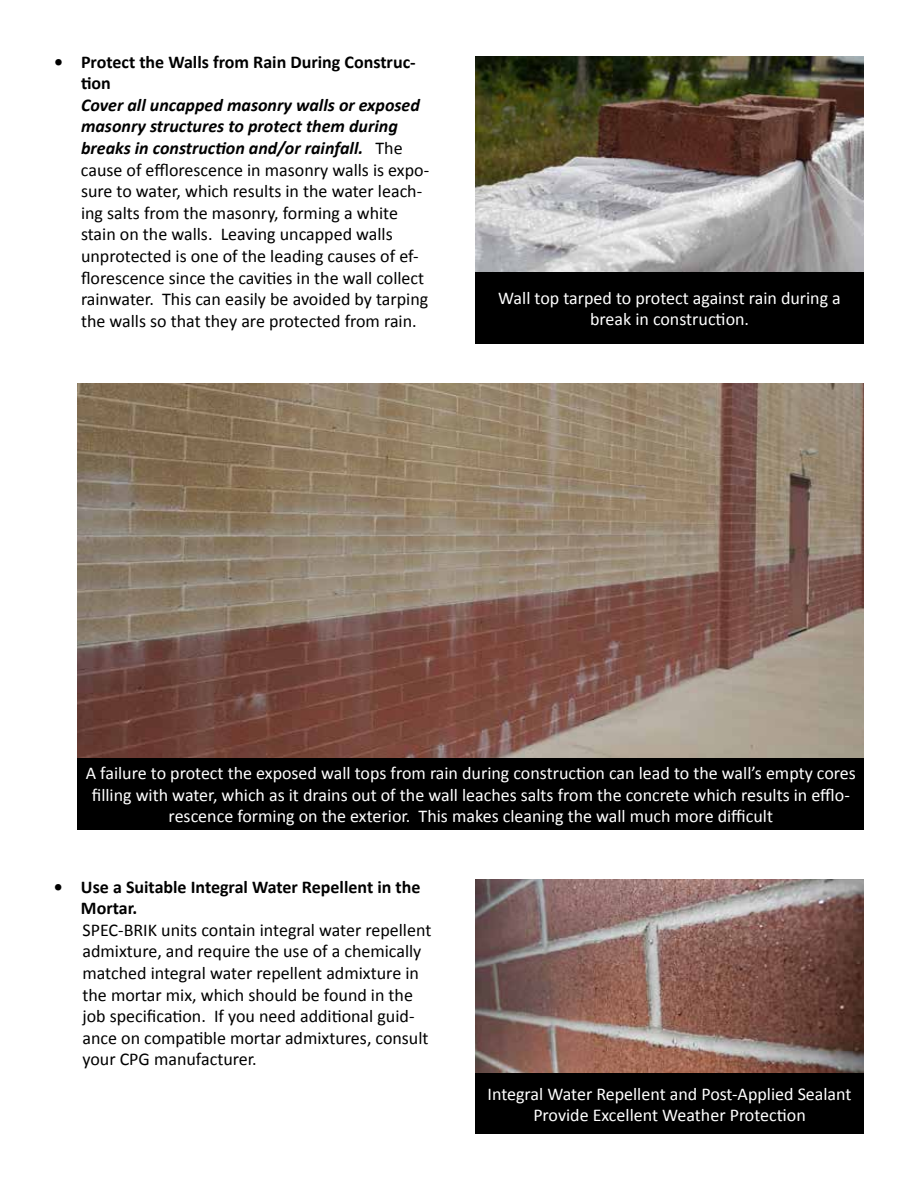
<style>
.page{position:relative;width:918px;height:1188px;background:#fff}
.page>*{position:absolute;margin:0;border:0;box-sizing:border-box;transform-origin:0 0}
.t1{font:18px/21.6px "Calibri";color:#000}
.t2{font:18px/21.6px "Calibri";color:#fff;text-align:center}
.t3{font:700 18px/21.6px "Calibri";color:#000}
.s1{font-weight:700;font-style:italic}
</style>
<div class="page">
<img style="left:475px;top:879px;width:389px;height:195px">
<div style="left:475px;top:1074px;width:389px;height:60px;background:#000"></div>
<img style="left:475px;top:56px;width:389px;height:216px">
<div style="left:475px;top:272px;width:389px;height:71px;background:#000"></div>
<img style="left:78px;top:383px;width:786px;height:375px">
<div style="left:78px;top:758px;width:786px;height:71px;background:#000"></div>
<p class="t3" style="left:81px;top:51px;width:336px;text-indent:-27px">• Protect the Walls from Rain During Construc&shy;tion</p>
<p class="t1" style="left:81px;top:94px;width:350px"><span class="s1">Cover all uncapped masonry walls or exposed masonry structures to protect them during breaks in construction and/or rainfall.</span> The cause of efflorescence in masonry walls is expo&shy;sure to water, which results in the water leach&shy;ing salts from the masonry, forming a white stain on the walls. Leaving uncapped walls unprotected is one of the leading causes of ef&shy;florescence since the cavities in the wall collect rainwater. This can easily be avoided by tarping the walls so that they are protected from rain.</p>
<p class="t2" style="left:498px;top:287px;width:344px">Wall top tarped to protect against rain during a break in construction.</p>
<p class="t2" style="left:86px;top:762px;width:772px">A failure to protect the exposed wall tops from rain during construction can lead to the wall’s empty cores filling with water, which as it drains out of the wall leaches salts from the concrete which results in efflo&shy;rescence forming on the exterior. This makes cleaning the wall much more difficult</p>
<p class="t3" style="left:81px;top:876px;width:341px;text-indent:-27px">• Use a Suitable Integral Water Repellent in the<br>Mortar.</p>
<p class="t1" style="left:82px;top:919px;width:350px">SPEC-BRIK units contain integral water repellent admixture, and require the use of a chemically matched integral water repellent admixture in the mortar mix, which should be found in the job specification. If you need additional guid&shy;ance on compatible mortar admixtures, consult your CPG manufacturer.</p>
<p class="t2" style="left:488px;top:1083px;width:366px">Integral Water Repellent and Post-Applied Sealant<br>Provide Excellent Weather Protection</p>
</div>
